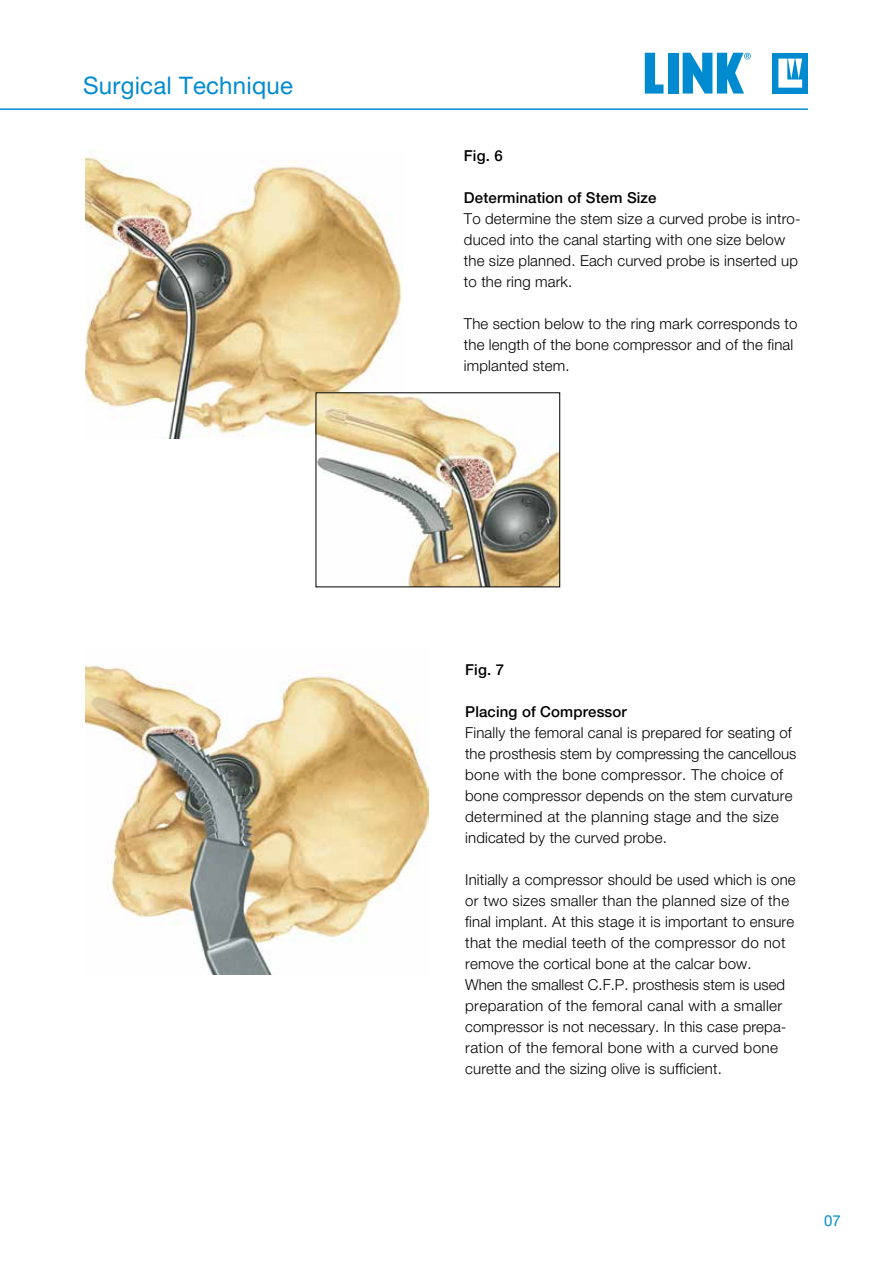
<style>
.page{position:relative;width:893px;height:1263px;background:#fff}
.page>*{position:absolute;margin:0;border:0;box-sizing:border-box;transform-origin:0 0}
.t1{font:24px "Helvetica Neue LT Pro";letter-spacing:.01em;color:#008bd0}
.t2{font:300 15px/21px "Helvetica Neue LT Pro";letter-spacing:.01em;color:#000}
.t3{font:500 15px "Helvetica Neue LT Pro";letter-spacing:.01em;color:#000}
.t4{font:15px "Helvetica Neue LT Pro";color:#008bd0}
</style>
<div class="page">
<hr style="left:0;top:108px;width:808px;height:2px;background:#008bd0">
<div style="left:773px;top:53px;width:35px;height:41px;background:#008bd0"></div>
<svg style="left:778px;top:59px;width:24px;height:29px"></svg>
<svg style="left:645px;top:53px;width:18px;height:41px"></svg>
<div style="left:668px;top:53px;width:10px;height:41px;background:#008bd0"></div>
<svg style="left:683px;top:53px;width:68px;height:41px"></svg>
<img style="left:85px;top:665px;width:343px;height:309px">
<img style="left:85px;top:150px;width:319px;height:289px">
<img style="left:318px;top:395px;width:240px;height:190px">
<h1 class="t1" style="left:83px;top:70px;width:211px">Surgical Technique</h1>
<p class="t3" style="left:464px;top:147px;width:40px">Fig. 6</p>
<p class="t3" style="left:464px;top:189px;width:194px">Determination of Stem Size</p>
<p class="t2" style="left:464px;top:208px;width:338px">To determine the stem size a curved probe is intro&shy;duced into the canal starting with one size below the size planned. Each curved probe is inserted up to the ring mark.</p>
<p class="t2" style="left:464px;top:313px;width:335px">The section below to the ring mark corresponds to the length of the bone compressor and of the final implanted stem.</p>
<p class="t3" style="left:465px;top:661px;width:40px">Fig. 7</p>
<p class="t3" style="left:465px;top:703px;width:163px">Placing of Compressor</p>
<p class="t2" style="left:465px;top:722px;width:333px">Finally the femoral canal is prepared for seating of the prosthesis stem by compressing the cancellous bone with the bone compressor. The choice of bone compressor depends on the stem curvature determined at the planning stage and the size indicated by the curved probe.</p>
<p class="t2" style="left:465px;top:869px;width:332px">Initially a compressor should be used which is one or two sizes smaller than the planned size of the final implant. At this stage it is important to ensure that the medial teeth of the compressor do not remove the cortical bone at the calcar bow.<br>When the smallest C.F.P. prosthesis stem is used preparation of the femoral canal with a smaller compressor is not necessary. In this case prepa&shy;ration of the femoral bone with a curved bone curette and the sizing olive is sufficient.</p>
<p class="t4" style="left:824px;top:1211px;width:18px">07</p>
</div>
